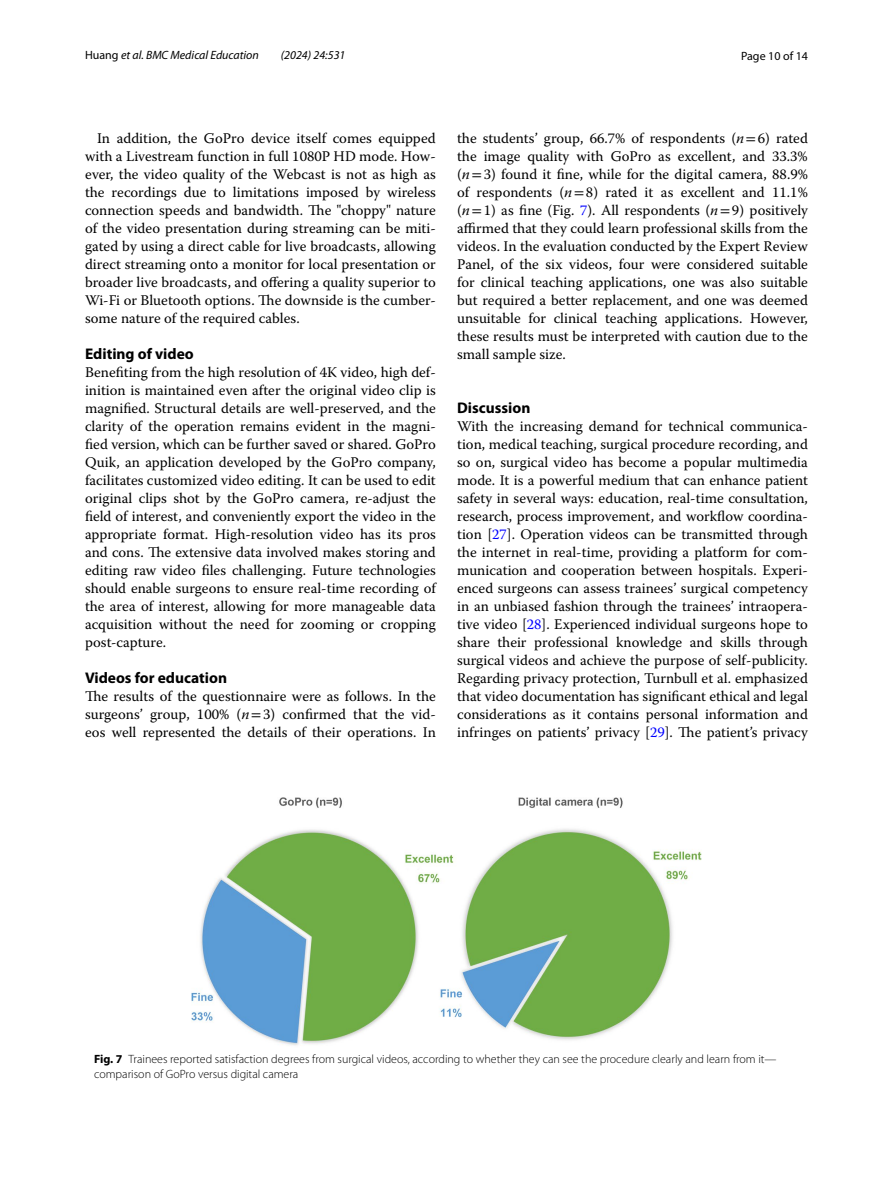
<style>
.page{position:relative;width:893px;height:1187px;background:#fff}
.page>*{position:absolute;margin:0;border:0;box-sizing:border-box;transform-origin:0 0}
.t1{font:700 15.45px "Myriad Pro";color:#000}
.t2{font:14.7px/18px "Warnock Pro";color:#000;text-align:justify}
.t3{font:300 12px/15px "Myriad Pro";color:#000}
.t4{font:italic 12px "Myriad Pro";color:#000}
.t5{font:12px "Myriad Pro";color:#000}
.s1{font-style:normal}
.s2{font-style:italic}
.s3{font-family:"STIX"}
.s4{color:#00f}
.s5{font-weight:700}
</style>
<div class="page">
<img style="left:191px;top:797px;width:511px;height:249px">
<p class="t4" style="left:85px;top:48px;width:175px"><span class="s1">Huang</span> et al. BMC Medical Education</p>
<p class="t4" style="left:281px;top:48px;width:66px">(2024) 24:531</p>
<p class="t5" style="left:741px;top:48px;width:68px">Page 10 of 14</p>
<p class="t2" style="left:85px;top:128px;width:352px;text-indent:12px">In addition, the GoPro device itself comes equipped with a Livestream function in full 1080P HD mode. How&shy;ever, the video quality of the Webcast is not as high as the recordings due to limitations imposed by wireless connection speeds and bandwidth. The "choppy" nature of the video presentation during streaming can be miti&shy;gated by using a direct cable for live broadcasts, allowing direct streaming onto a monitor for local presentation or broader live broadcasts, and offering a quality superior to Wi-Fi or Bluetooth options. The downside is the cumber&shy;some nature of the required cables.</p>
<p class="t1" style="left:85px;top:343px;width:110px">Editing of video</p>
<p class="t2" style="left:85px;top:362px;width:352px">Benefiting from the high resolution of 4K video, high def&shy;inition is maintained even after the original video clip is magnified. Structural details are well-preserved, and the clarity of the operation remains evident in the magni&shy;fied version, which can be further saved or shared. GoPro Quik, an application developed by the GoPro company, facilitates customized video editing. It can be used to edit original clips shot by the GoPro camera, re-adjust the field of interest, and conveniently export the video in the appropriate format. High-resolution video has its pros and cons. The extensive data involved makes storing and editing raw video files challenging. Future technologies should enable surgeons to ensure real-time recording of the area of interest, allowing for more manageable data acquisition without the need for zooming or cropping post-capture.</p>
<p class="t1" style="left:85px;top:667px;width:144px">Videos for education</p>
<p class="t2" style="left:85px;top:686px;width:352px">The results of the questionnaire were as follows. In the surgeons’ group, 100% (<span class="s2">n</span><span class="s3">=</span>3) confirmed that the vid&shy;eos well represented the details of their operations. In</p>
<p class="t2" style="left:457px;top:129px;width:352px">the students’ group, 66.7% of respondents (<span class="s2">n</span><span class="s3">=</span>6) rated the image quality with GoPro as excellent, and 33.3% (<span class="s2">n</span><span class="s3">=</span>3) found it fine, while for the digital camera, 88.9% of respondents (<span class="s2">n</span><span class="s3">=</span>8) rated it as excellent and 11.1% (<span class="s2">n</span><span class="s3">=</span>1) as fine (Fig. <span class="s4">7</span>). All respondents (<span class="s2">n</span><span class="s3">=</span>9) positively affirmed that they could learn professional skills from the videos. In the evaluation conducted by the Expert Review Panel, of the six videos, four were considered suitable for clinical teaching applications, one was also suitable but required a better replacement, and one was deemed unsuitable for clinical teaching applications. However, these results must be interpreted with caution due to the small sample size.</p>
<p class="t1" style="left:457px;top:397px;width:75px">Discussion</p>
<p class="t2" style="left:457px;top:416px;width:352px">With the increasing demand for technical communica&shy;tion, medical teaching, surgical procedure recording, and so on, surgical video has become a popular multimedia mode. It is a powerful medium that can enhance patient safety in several ways: education, real-time consultation, research, process improvement, and workflow coordina&shy;tion [<span class="s4">27</span>]. Operation videos can be transmitted through the internet in real-time, providing a platform for com&shy;munication and cooperation between hospitals. Experi&shy;enced surgeons can assess trainees’ surgical competency in an unbiased fashion through the trainees’ intraopera&shy;tive video [<span class="s4">28</span>]. Experienced individual surgeons hope to share their professional knowledge and skills through surgical videos and achieve the purpose of self-publicity.<br>Regarding privacy protection, Turnbull et al. emphasized that video documentation has significant ethical and legal considerations as it contains personal information and infringes on patients’ privacy [<span class="s4">29</span>]. The patient’s privacy</p>
<p class="t3" style="left:94px;top:1051px;width:684px"><span class="s5">Fig. 7</span> Trainees reported satisfaction degrees from surgical videos, according to whether they can see the procedure clearly and learn from it— comparison of GoPro versus digital camera</p>
</div>
